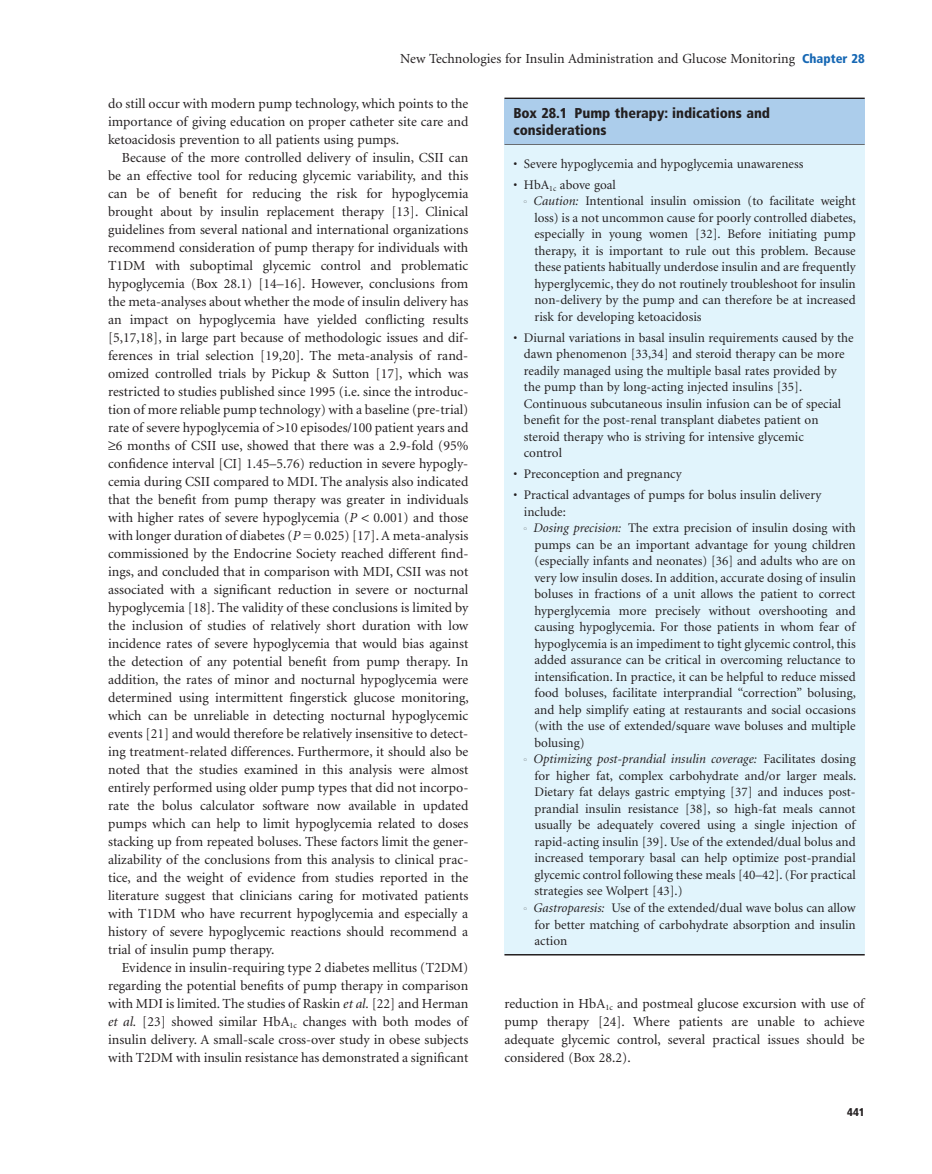
<style>
.page{position:relative;width:932px;height:1174px;background:#fff}
.page>*{position:absolute;margin:0;border:0;box-sizing:border-box;transform-origin:0 0}
.t1{font:900 condensed 14.25px/16.5px "Frutiger";color:#231f20}
.t2{font:13.8px/18px "Minion";color:#231f20;text-align:justify}
.t3{font:13.2px/16.5px "Minion";color:#231f20;text-align:justify}
.t4{font:900 condensed 11.25px "Frutiger";color:#231f20}
.t5{font:3.75px "Mathematical Pi Six";color:#231f20}
.s1{font-family:"Frutiger";font-weight:900;font-stretch:condensed;font-size:12.75px;color:#1768b4}
.s2{font-style:italic}
</style>
<div class="page">
<div style="left:504px;top:142px;width:360px;height:812px;background:#e1f4fc"></div>
<hr style="left:504px;top:98px;width:360px;height:1px;background:#231f20">
<hr style="left:504px;top:144px;width:360px;height:1px;background:#231f20">
<div style="left:504px;top:99px;width:360px;height:45px;background:#accdeb"></div>
<hr style="left:504px;top:954px;width:360px;height:1px;background:#231f20">
<p class="t2" style="left:400px;top:51px;width:466px">New Technologies for Insulin Administration and Glucose Monitoring <span class="s1">Chapter 28</span></p>
<p class="t2" style="left:108px;top:96px;width:361px">do still occur with modern pump technology, which points to the importance of giving education on proper catheter site care and ketoacidosis prevention to all patients using pumps.</p>
<p class="t2" style="left:108px;top:150px;width:362px;text-indent:14px">Because of the more controlled delivery of insulin, CSII can be an effective tool for reducing glycemic variability, and this can be of benefit for reducing the risk for hypoglycemia brought about by insulin replacement therapy [13] . Clinical guidelines from several national and international organizations recommend consideration of pump therapy for individuals with T1DM with suboptimal glycemic control and problematic hypoglycemia (Box 28.1 ) [14 – 16] . However, conclusions from the meta - analyses about whether the mode of insulin delivery has an impact on hypoglycemia have yielded conflicting results [5,17,18] , in large part because of methodologic issues and dif&shy;ferences in trial selection [19,20] . The meta - analysis of rand&shy;omized controlled trials by Pickup &amp; Sutton [17] , which was restricted to studies published since 1995 (i.e. since the introduc&shy;tion of more reliable pump technology) with a baseline (pre - trial) rate of severe hypoglycemia of 10 episodes/100 patient years and ≥ 6 months of CSII use, showed that there was a 2.9 - fold (95% confidence interval [CI] 1.45 – 5.76) reduction in severe hypogly&shy;cemia during CSII compared to MDI. The analysis also indicated that the benefit from pump therapy was greater in individuals with higher rates of severe hypoglycemia ( <span class="s2">P</span> 0.001) and those with longer duration of diabetes ( <span class="s2">P</span> = 0.025) [17] . A meta - analysis commissioned by the Endocrine Society reached different find&shy;ings, and concluded that in comparison with MDI, CSII was not associated with a significant reduction in severe or nocturnal hypoglycemia [18] . The validity of these conclusions is limited by the inclusion of studies of relatively short duration with low incidence rates of severe hypoglycemia that would bias against the detection of any potential benefit from pump therapy. In addition, the rates of minor and nocturnal hypoglycemia were determined using intermittent fingerstick glucose monitoring, which can be unreliable in detecting nocturnal hypoglycemic events [21] and would therefore be relatively insensitive to detect&shy;ing treatment - related differences. Furthermore, it should also be noted that the studies examined in this analysis were almost entirely performed using older pump types that did not incorpo&shy;rate the bolus calculator software now available in updated pumps which can help to limit hypoglycemia related to doses stacking up from repeated boluses. These factors limit the gener&shy;alizability of the conclusions from this analysis to clinical prac&shy;tice, and the weight of evidence from studies reported in the literature suggest that clinicians caring for motivated patients with T1DM who have recurrent hypoglycemia and especially a history of severe hypoglycemic reactions should recommend a trial of insulin pump therapy.</p>
<p class="t2" style="left:108px;top:960px;width:362px;text-indent:14px">Evidence in insulin - requiring type 2 diabetes mellitus (T2DM) regarding the potential benefits of pump therapy in comparison with MDI is limited. The studies of Raskin <span class="s2">et al.</span> [22] and Herman <span class="s2">et al.</span> [23] showed similar HbA <sub>1c</sub> changes with both modes of insulin delivery. A small - scale cross - over study in obese subjects with T2DM with insulin resistance has demonstrated a significant</p>
<p class="t1" style="left:513px;top:106px;width:258px">Box 28.1 Pump therapy: indications and considerations</p>
<p class="t3" style="left:513px;top:156px;width:291px">• Severe hypoglycemia and hypoglycemia unawareness</p>
<p class="t3" style="left:513px;top:177px;width:104px">• HbA <sub>1c</sub> above goal</p>
<p class="t5" style="left:524px;top:200px;width:5px">-</p>
<p class="t3" style="left:533px;top:194px;width:324px"><span class="s2">Caution:</span> Intentional insulin omission (to facilitate weight loss) is a not uncommon cause for poorly controlled diabetes, especially in young women [32] . Before initiating pump therapy, it is important to rule out this problem. Because these patients habitually underdose insulin and are frequently hyperglycemic, they do not routinely troubleshoot for insulin non - delivery by the pump and can therefore be at increased risk for developing ketoacidosis</p>
<p class="t3" style="left:523px;top:330px;width:331px;text-align:left;text-indent:-10px">• Diurnal variations in basal insulin requirements caused by the dawn phenomenon [33,34] and steroid therapy can be more readily managed using the multiple basal rates provided by the pump than by long - acting injected insulins [35] .<br>Continuous subcutaneous insulin infusion can be of special benefit for the post - renal transplant diabetes patient on steroid therapy who is striving for intensive glycemic<br>control</p>
<p class="t3" style="left:513px;top:467px;width:169px">• Preconception and pregnancy</p>
<p class="t3" style="left:523px;top:488px;width:299px;text-indent:-10px">• Practical advantages of pumps for bolus insulin delivery include:</p>
<p class="t5" style="left:524px;top:527px;width:5px">-</p>
<p class="t3" style="left:533px;top:521px;width:324px"><span class="s2">Dosing precision:</span> The extra precision of insulin dosing with pumps can be an important advantage for young children (especially infants and neonates) [36] and adults who are on very low insulin doses. In addition, accurate dosing of insulin boluses in fractions of a unit allows the patient to correct hyperglycemia more precisely without overshooting and causing hypoglycemia. For those patients in whom fear of hypoglycemia is an impediment to tight glycemic control, this added assurance can be critical in overcoming reluctance to intensification. In practice, it can be helpful to reduce missed food boluses, facilitate interprandial “ correction ” bolusing, and help simplify eating at restaurants and social occasions (with the use of extended/square wave boluses and multiple bolusing)</p>
<p class="t5" style="left:524px;top:758px;width:5px">-</p>
<p class="t3" style="left:533px;top:752px;width:324px"><span class="s2">Optimizing post - prandial insulin coverage:</span> Facilitates dosing for higher fat, complex carbohydrate and/or larger meals.<br>Dietary fat delays gastric emptying [37] and induces post - prandial insulin resistance [38] , so high - fat meals cannot usually be adequately covered using a single injection of rapid - acting insulin [39] . Use of the extended/dual bolus and increased temporary basal can help optimize post - prandial glycemic control following these meals [40 – 42] . (For practical strategies see Wolpert [43] .)</p>
<p class="t5" style="left:524px;top:907px;width:5px">-</p>
<p class="t3" style="left:533px;top:900px;width:323px"><span class="s2">Gastroparesis:</span> Use of the extended/dual wave bolus can allow for better matching of carbohydrate absorption and insulin action</p>
<p class="t2" style="left:504px;top:996px;width:361px">reduction in HbA <sub>1c</sub> and postmeal glucose excursion with use of pump therapy [24] . Where patients are unable to achieve adequate glycemic control, several practical issues should be considered (Box 28.2 ).</p>
<p class="t4" style="left:846px;top:1108px;width:19px">441</p>
</div>
